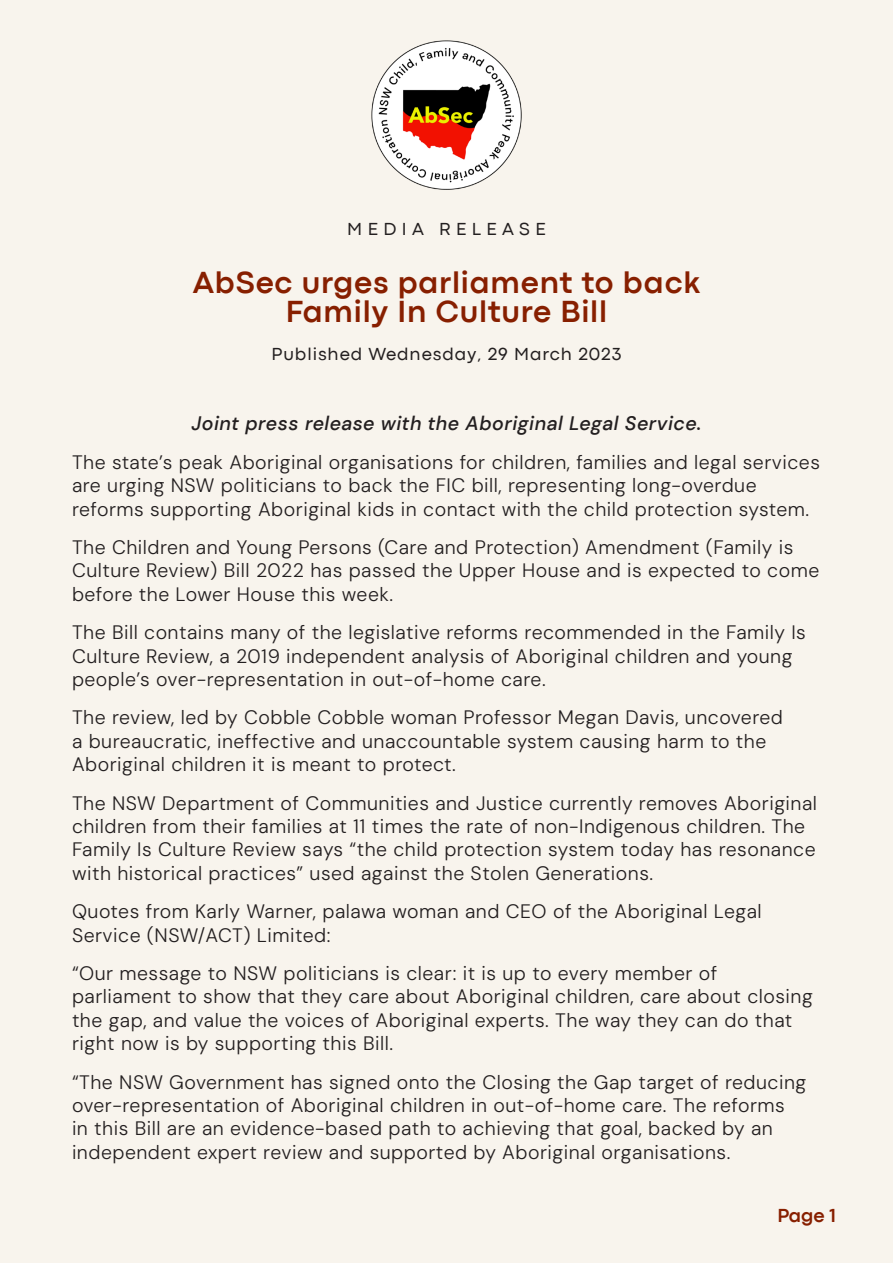
<style>
.page{position:relative;width:893px;height:1263px;background:#f8f4ed}
.page>*{position:absolute;margin:0;border:0;box-sizing:border-box;transform-origin:0 0}
.t1{font:700 31.5px/28.5px "Codec Pro";letter-spacing:.025em;color:#871f00;text-align:center}
.t2{font:19.5px/23.4px "DM Sans 9 pt";letter-spacing:.025em;color:#231f20}
.t3{font:italic 500 19.5px "DM Sans";letter-spacing:.025em;color:#231f20}
.t4{font:700 19.5px "Codec Pro";color:#871f00}
.t5{font:18px "Codec Pro";letter-spacing:.05em;color:#231f20}
.t6{font:18px "Codec Pro";letter-spacing:.3em;color:#231f20}
</style>
<div class="page">
<img style="left:371px;top:40px;width:151px;height:150px">
<p class="t6" style="left:347px;top:218px;width:200px">MEDIA RELEASE</p>
<p class="t1" style="left:193px;top:268px;width:509px">AbSec urges parliament to back<br>Family In Culture Bill</p>
<p class="t5" style="left:272px;top:344px;width:351px">Published Wednesday, 29 March 2023</p>
<p class="t3" style="left:191px;top:411px;width:511px">Joint press release with the Aboriginal Legal Service.</p>
<p class="t2" style="left:72px;top:450px;width:749px">The state’s peak Aboriginal organisations for children, families and legal services are urging NSW politicians to back the FIC bill, representing long-overdue reforms supporting Aboriginal kids in contact with the child protection system.</p>
<p class="t2" style="left:72px;top:535px;width:749px">The Children and Young Persons (Care and Protection) Amendment (Family is<br>Culture Review) Bill 2022 has passed the Upper House and is expected to come before the Lower House this week.</p>
<p class="t2" style="left:72px;top:621px;width:735px">The Bill contains many of the legislative reforms recommended in the Family Is<br>Culture Review, a 2019 independent analysis of Aboriginal children and young people’s over-representation in out-of-home care.</p>
<p class="t2" style="left:72px;top:706px;width:712px">The review, led by Cobble Cobble woman Professor Megan Davis, uncovered a bureaucratic, ineffective and unaccountable system causing harm to the<br>Aboriginal children it is meant to protect.</p>
<p class="t2" style="left:72px;top:791px;width:747px">The NSW Department of Communities and Justice currently removes Aboriginal children from their families at 11 times the rate of non-Indigenous children. The Family Is Culture Review says “the child protection system today has resonance with historical practices” used against the Stolen Generations.</p>
<p class="t2" style="left:72px;top:900px;width:691px">Quotes from Karly Warner, palawa woman and CEO of the Aboriginal Legal<br>Service (NSW/ACT) Limited:</p>
<p class="t2" style="left:72px;top:961px;width:742px">“Our message to NSW politicians is clear: it is up to every member of parliament to show that they care about Aboriginal children, care about closing the gap, and value the voices of Aboriginal experts. The way they can do that right now is by supporting this Bill.</p>
<p class="t2" style="left:72px;top:1070px;width:736px">“The NSW Government has signed onto the Closing the Gap target of reducing over-representation of Aboriginal children in out-of-home care. The reforms<br>in this Bill are an evidence-based path to achieving that goal, backed by an independent expert review and supported by Aboriginal organisations.</p>
<p class="t4" style="left:777px;top:1204px;width:60px">Page 1</p>
</div>
